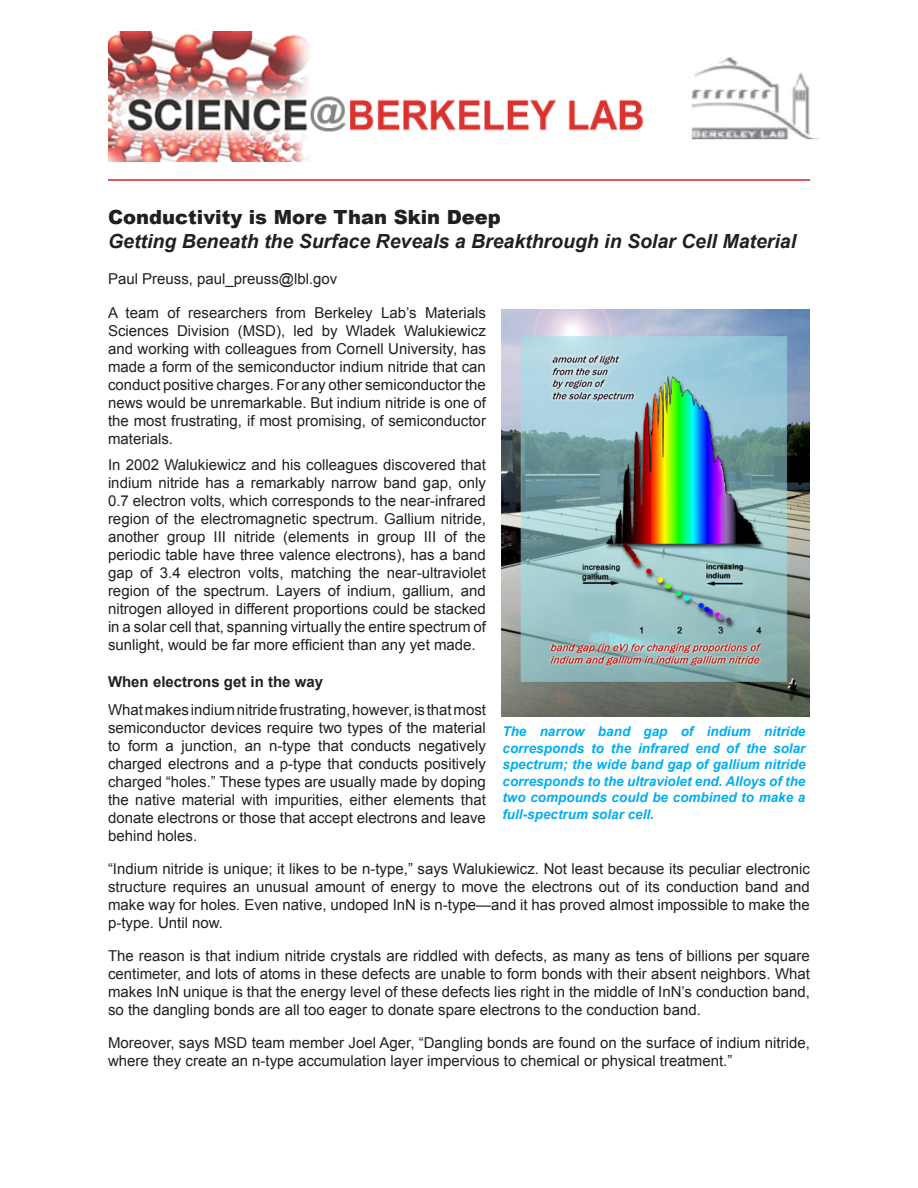
<style>
.page{position:relative;width:918px;height:1188px;background:#fff}
.page>*{position:absolute;margin:0;border:0;box-sizing:border-box;transform-origin:0 0}
.t1{font:italic 700 19.5px "Arial";color:#231f20}
.t2{font:900 19.5px "Arial";color:#231f20}
.t3{font:15px/18px "Arial";color:#231f20;text-align:justify}
.t4{font:700 15px "Arial";color:#231f20}
.t5{font:italic 700 13.5px/16.5px "Arial";color:#00aeef;text-align:justify}
</style>
<div class="page">
<img style="left:108px;top:32px;width:536px;height:130px">
<img style="left:691px;top:57px;width:128px;height:83px">
<hr style="left:108px;top:179px;width:702px;height:2px;background:#d1232a">
<img style="left:501px;top:309px;width:309px;height:408px">
<h1 class="t2" style="left:108px;top:203px;width:395px">Conductivity is More Than Skin Deep</h1>
<h1 class="t1" style="left:108px;top:228px;width:690px">Getting Beneath the Surface Reveals a Breakthrough in Solar Cell Material</h1>
<p class="t3" style="left:108px;top:270px;width:231px">Paul Preuss, paul_preuss@lbl.gov</p>
<p class="t3" style="left:108px;top:304px;width:379px">A team of researchers from Berkeley Lab’s Materials Sciences Division (MSD), led by Wladek Walukiewicz and working with colleagues from Cornell University, has made a form of the semiconductor indium nitride that can conduct positive charges. For any other semiconductor the news would be unremarkable. But indium nitride is one of the most frustrating, if most promising, of semiconductor materials.</p>
<p class="t3" style="left:108px;top:456px;width:380px">In 2002 Walukiewicz and his colleagues discovered that indium nitride has a remarkably narrow band gap, only 0.7 electron volts, which corresponds to the near-infrared region of the electromagnetic spectrum. Gallium nitride, another group III nitride (elements in group III of the periodic table have three valence electrons), has a band gap of 3.4 electron volts, matching the near-ultraviolet region of the spectrum. Layers of indium, gallium, and nitrogen alloyed in different proportions could be stacked in a solar cell that, spanning virtually the entire spectrum of sunlight, would be far more efficient than any yet made.</p>
<p class="t4" style="left:108px;top:671px;width:217px">When electrons get in the way</p>
<p class="t3" style="left:108px;top:701px;width:380px">What makes indium nitride frustrating, however, is that most semiconductor devices require two types of the material to form a junction, an n-type that conducts negatively charged electrons and a p-type that conducts positively charged “holes.” These types are usually made by doping the native material with impurities, either elements that donate electrons or those that accept electrons and leave behind holes.</p>
<p class="t3" style="left:108px;top:860px;width:703px">“Indium nitride is unique; it likes to be n-type,” says Walukiewicz. Not least because its peculiar electronic structure requires an unusual amount of energy to move the electrons out of its conduction band and make way for holes. Even native, undoped InN is n-type—and it has proved almost impossible to make the p-type. Until now.</p>
<p class="t3" style="left:108px;top:947px;width:704px">The reason is that indium nitride crystals are riddled with defects, as many as tens of billions per square centimeter, and lots of atoms in these defects are unable to form bonds with their absent neighbors. What makes InN unique is that the energy level of these defects lies right in the middle of InN’s conduction band, so the dangling bonds are all too eager to donate spare electrons to the conduction band.</p>
<p class="t3" style="left:108px;top:1034px;width:703px">Moreover, says MSD team member Joel Ager, “Dangling bonds are found on the surface of indium nitride, where they create an n-type accumulation layer impervious to chemical or physical treatment.”</p>
<p class="t5" style="left:502px;top:724px;width:305px">The narrow band gap of indium nitride corresponds to the infrared end of the solar spectrum; the wide band gap of gallium nitride corresponds to the ultraviolet end. Alloys of the two compounds could be combined to make a full-spectrum solar cell.</p>
</div>
